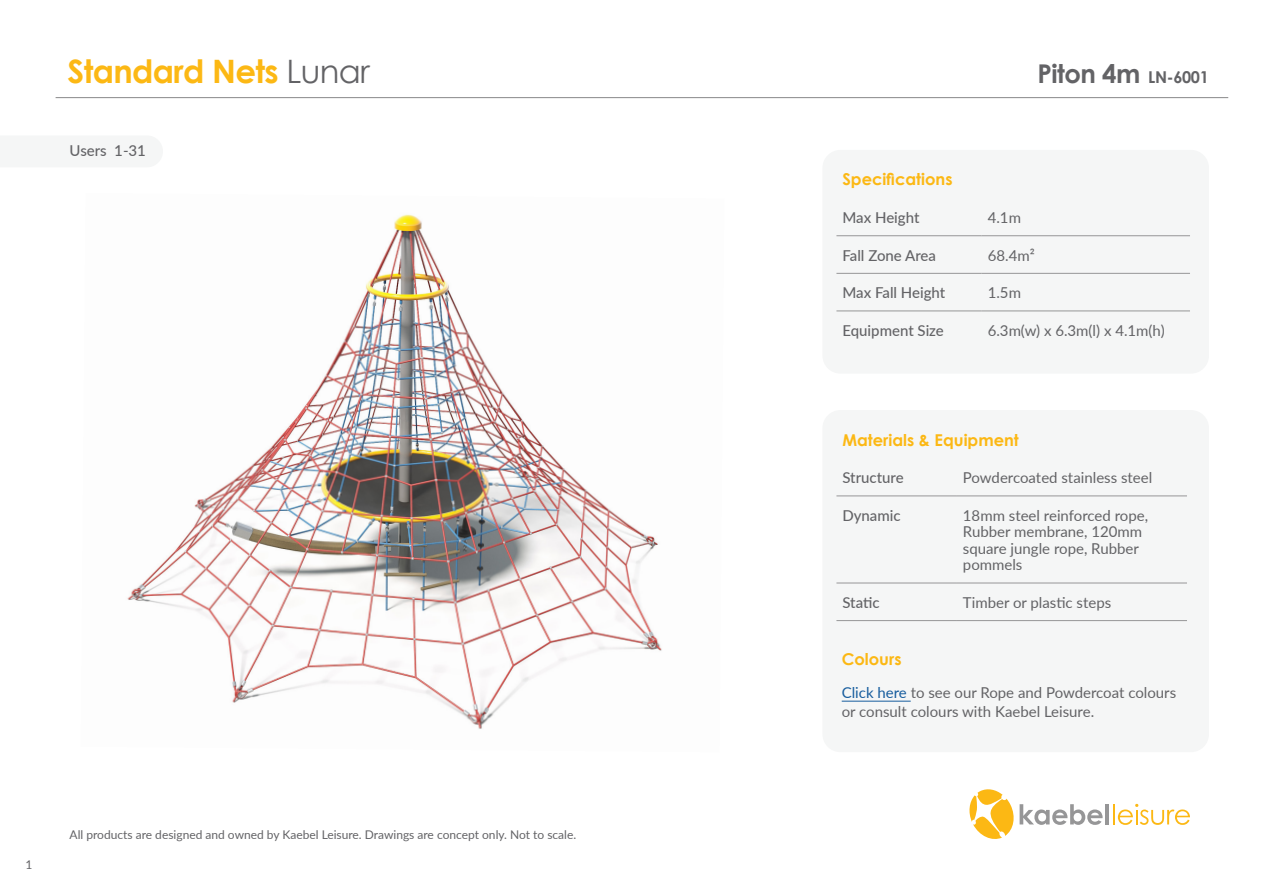
<style>
.page{position:relative;width:1263px;height:893px;background:#fff}
.page>*{position:absolute;margin:0;border:0;box-sizing:border-box;transform-origin:0 0}
.t1{font:700 32.25px "Century Gothic";letter-spacing:-.02em;color:#fcb814}
.t2{font:700 25.8px "Century Gothic";letter-spacing:-.02em;color:#636366}
.t3{font:700 16.35px "Century Gothic";color:#fcb814}
.t4{font:15px/16.5px "Lato";color:#636366}
.t5{font:500 15px "Lato";color:#636366}
.t6{font:12px "Lato";color:#636366}
.s1{font-weight:400;color:#636366}
.s2{font-size:16.35px}
.s3{color:#175d9e}
</style>
<div class="page">
<svg style="left:969px;top:789px;width:133px;height:50px"></svg>
<hr style="left:1105px;top:804px;width:3px;height:20px;background:#969697">
<hr style="left:1113px;top:804px;width:2px;height:20px;background:#fcb814">
<svg style="left:1118px;top:804px;width:72px;height:21px"></svg>
<hr style="left:56px;top:97px;width:1172px;height:1px;background:#969697">
<img style="left:127px;top:214px;width:535px;height:515px">
<div style="left:822px;top:410px;width:387px;height:342px;background:#f5f6f6;border-radius:18px"></div>
<hr style="left:836px;top:495px;width:121px;height:1px;background:#969697">
<hr style="left:957px;top:495px;width:230px;height:1px;background:#969697">
<hr style="left:836px;top:583px;width:121px;height:1px;background:#969697">
<hr style="left:957px;top:583px;width:230px;height:1px;background:#969697">
<hr style="left:836px;top:620px;width:121px;height:1px;background:#969697">
<hr style="left:957px;top:620px;width:230px;height:1px;background:#969697">
<div style="left:822px;top:150px;width:387px;height:224px;background:#f5f6f6;border-radius:18px"></div>
<hr style="left:836px;top:235px;width:146px;height:1px;background:#969697">
<hr style="left:982px;top:235px;width:208px;height:1px;background:#969697">
<hr style="left:836px;top:273px;width:146px;height:1px;background:#969697">
<hr style="left:982px;top:273px;width:208px;height:1px;background:#969697">
<hr style="left:836px;top:311px;width:146px;height:1px;background:#969697">
<hr style="left:982px;top:311px;width:208px;height:1px;background:#969697">
<hr style="left:842px;top:701px;width:69px;height:1px;background:#175d9e">
<p class="t1" style="left:68px;top:47px;width:304px">Standard Nets <span class="s1">Lunar</span></p>
<p class="t2" style="left:1038px;top:54px;width:173px">Piton 4m <span class="s2">LN-6001</span></p>
<p class="t5" style="left:70px;top:140px;width:78px">Users 1-31</p>
<p class="t3" style="left:842px;top:167px;width:112px">Specifications</p>
<p class="t5" style="left:842px;top:207px;width:79px">Max Height</p>
<p class="t4" style="left:988px;top:209px;width:35px">4.1m</p>
<p class="t5" style="left:842px;top:244px;width:95px">Fall Zone Area</p>
<p class="t4" style="left:988px;top:246px;width:48px">68.4m²</p>
<p class="t5" style="left:842px;top:282px;width:104px">Max Fall Height</p>
<p class="t4" style="left:988px;top:284px;width:35px">1.5m</p>
<p class="t5" style="left:842px;top:319px;width:103px">Equipment Size</p>
<p class="t4" style="left:988px;top:321px;width:179px">6.3m(w) x 6.3m(l) x 4.1m(h)</p>
<p class="t3" style="left:842px;top:427px;width:178px">Materials &amp; Equipment</p>
<p class="t5" style="left:842px;top:467px;width:63px">Structure</p>
<p class="t4" style="left:963px;top:469px;width:191px">Powdercoated stainless steel</p>
<p class="t5" style="left:842px;top:504px;width:60px">Dynamic</p>
<p class="t4" style="left:963px;top:506px;width:187px">18mm steel reinforced rope,<br>Rubber membrane, 120mm square jungle rope, Rubber pommels</p>
<p class="t5" style="left:842px;top:592px;width:39px">Static</p>
<p class="t4" style="left:963px;top:593px;width:150px">Timber or plastic steps</p>
<p class="t3" style="left:842px;top:647px;width:61px">Colours</p>
<p class="t4" style="left:842px;top:682px;width:336px;line-height:19.5px"><span class="s3">Click here</span> to see our Rope and Powdercoat colours or consult colours with Kaebel Leisure.</p>
<p class="t6" style="left:26px;top:856px;width:8px">1</p>
<p class="t6" style="left:70px;top:826px;width:508px">All products are designed and owned by Kaebel Leisure. Drawings are concept only. Not to scale.</p>
</div>
